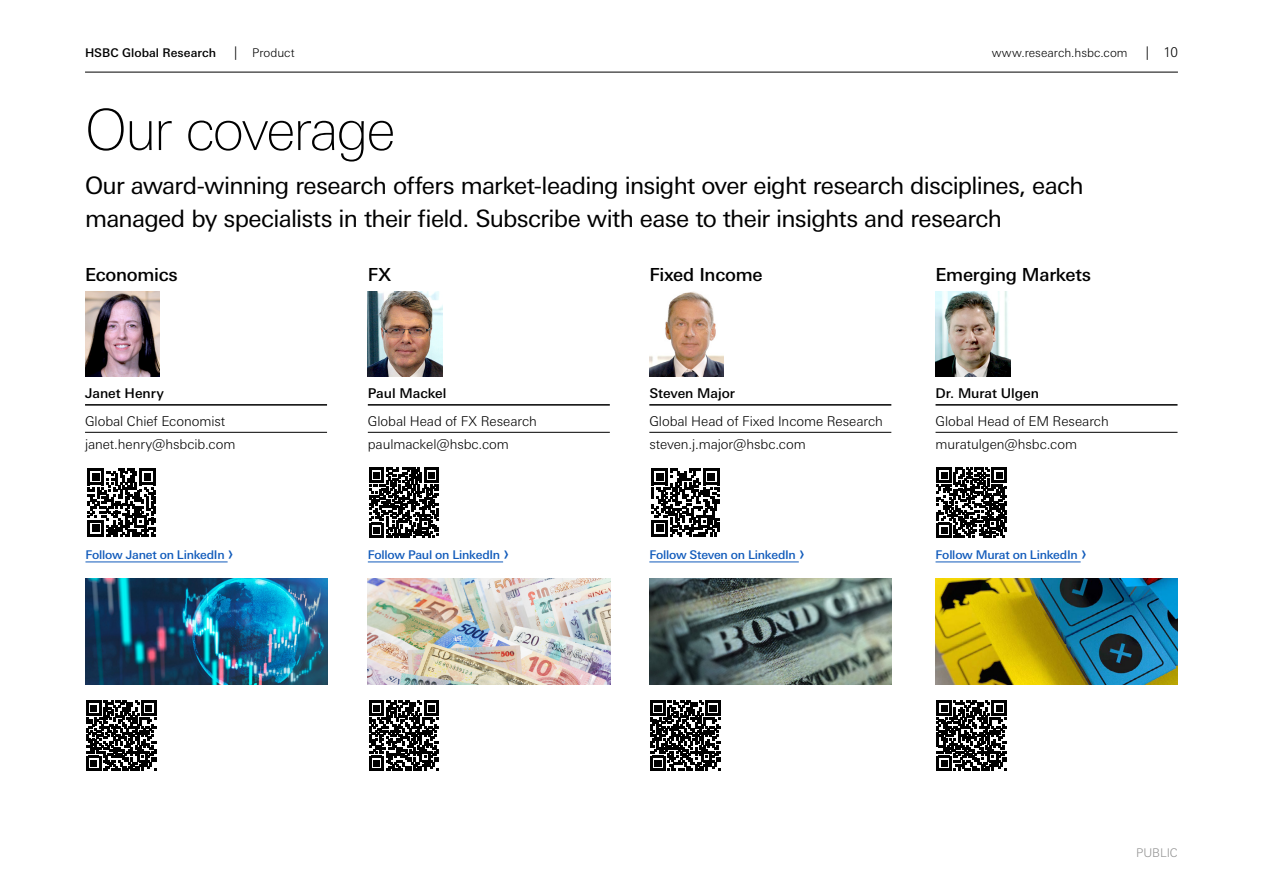
<style>
.page{position:relative;width:1263px;height:893px;background:#fff}
.page>*{position:absolute;margin:0;border:0;box-sizing:border-box;transform-origin:0 0}
.t1{font:100 57px "Univers Nextfor HSBC";letter-spacing:-.04em;color:#000}
.t2{font:24px/33px "Univers Nextfor HSBC";letter-spacing:-.03em;color:#000}
.t3{font:500 18px "Univers Nextfor HSBC";letter-spacing:-.015em;color:#000}
.t4{font:300 13.5px/23.7px "Univers Nextfor HSBC";letter-spacing:-.005em;color:#000}
.t5{font:500 13.5px "Univers Nextfor HSBC";letter-spacing:-.005em;color:#000}
.t6{font:500 12px "Univers Nextfor HSBC";letter-spacing:-.02em;color:#115bbb}
.t7{font:300 12px "Univers Nextfor HSBC";color:#000}
.t8{font:500 12px "Univers Nextfor HSBC";letter-spacing:.005em;color:#000}
.t9{font:300 12px "Univers Nextfor HSBC";letter-spacing:-.005em;color:#949494}
.s1{font-size:13.5px}
.s2{font-weight:400;font-size:21px}
</style>
<div class="page">
<hr style="left:85px;top:72px;width:1093px;height:1px;background:#000">
<hr style="left:85px;top:404px;width:242px;height:2px;background:#000">
<hr style="left:85px;top:432px;width:242px;height:1px;background:#000">
<img style="left:85px;top:291px;width:75px;height:85px">
<img style="left:85px;top:578px;width:242px;height:107px">
<svg style="left:86px;top:701px;width:70px;height:69px"></svg>
<hr style="left:935px;top:404px;width:242px;height:2px;background:#000">
<hr style="left:935px;top:432px;width:242px;height:1px;background:#000">
<img style="left:935px;top:291px;width:75px;height:85px">
<img style="left:935px;top:578px;width:243px;height:107px">
<svg style="left:937px;top:701px;width:69px;height:69px"></svg>
<hr style="left:368px;top:404px;width:242px;height:2px;background:#000">
<hr style="left:368px;top:432px;width:242px;height:1px;background:#000">
<img style="left:368px;top:291px;width:74px;height:85px">
<svg style="left:369px;top:701px;width:70px;height:69px"></svg>
<img style="left:368px;top:578px;width:242px;height:107px">
<hr style="left:649px;top:404px;width:242px;height:2px;background:#000">
<hr style="left:649px;top:432px;width:242px;height:1px;background:#000">
<img style="left:649px;top:291px;width:75px;height:85px">
<svg style="left:651px;top:701px;width:69px;height:69px"></svg>
<img style="left:649px;top:578px;width:243px;height:107px">
<hr style="left:85px;top:562px;width:143px;height:1px;background:#115bbb">
<svg style="left:88px;top:469px;width:68px;height:68px"></svg>
<hr style="left:368px;top:562px;width:135px;height:1px;background:#115bbb">
<hr style="left:649px;top:562px;width:150px;height:1px;background:#115bbb">
<hr style="left:935px;top:562px;width:146px;height:1px;background:#115bbb">
<svg style="left:369px;top:468px;width:70px;height:69px"></svg>
<svg style="left:651px;top:469px;width:68px;height:68px"></svg>
<svg style="left:937px;top:468px;width:69px;height:69px"></svg>
<p class="t8" style="left:85px;top:44px;width:133px">HSBC Global Research</p>
<p class="t7" style="left:234px;top:44px;width:62px"><span class="s1">|</span> Product</p>
<p class="t7" style="left:992px;top:44px;width:137px">www.research.hsbc.com</p>
<p class="t4" style="left:1146px;top:39px;width:34px">| 10</p>
<h1 class="t1" style="left:85px;top:90px;width:312px">Our coverage</h1>
<h2 class="t2" style="left:85px;top:167px;width:1000px">Our award-winning research offers market-leading insight over eight research disciplines, each managed by specialists in their field. Subscribe with ease to their insights and research</h2>
<h3 class="t3" style="left:85px;top:261px;width:94px">Economics</h3>
<p class="t5" style="left:85px;top:383px;width:80px">Janet Henry</p>
<p class="t4" style="left:85px;top:408px;width:152px">Global Chief Economist janet.henry@hsbcib.com</p>
<h3 class="t3" style="left:368px;top:261px;width:25px">FX</h3>
<p class="t5" style="left:368px;top:383px;width:80px">Paul Mackel</p>
<p class="t4" style="left:368px;top:408px;width:171px">Global Head of FX Research paulmackel@hsbc.com</p>
<h3 class="t3" style="left:649px;top:261px;width:115px">Fixed Income</h3>
<p class="t5" style="left:649px;top:383px;width:87px">Steven Major</p>
<p class="t4" style="left:649px;top:408px;width:235px">Global Head of Fixed Income Research steven.j.major@hsbc.com</p>
<h3 class="t3" style="left:935px;top:261px;width:157px">Emerging Markets</h3>
<p class="t5" style="left:935px;top:383px;width:105px">Dr. Murat Ulgen</p>
<p class="t4" style="left:935px;top:408px;width:175px">Global Head of EM Research muratulgen@hsbc.com</p>
<p class="t6" style="left:85px;top:546px;width:150px">Follow Janet on LinkedIn <span class="s2">›</span></p>
<p class="t6" style="left:368px;top:546px;width:143px">Follow Paul on LinkedIn <span class="s2">›</span></p>
<p class="t6" style="left:649px;top:546px;width:157px">Follow Steven on LinkedIn <span class="s2">›</span></p>
<p class="t6" style="left:935px;top:546px;width:153px">Follow Murat on LinkedIn <span class="s2">›</span></p>
<p class="t9" style="left:1136px;top:844px;width:43px">PUBLIC</p>
</div>
